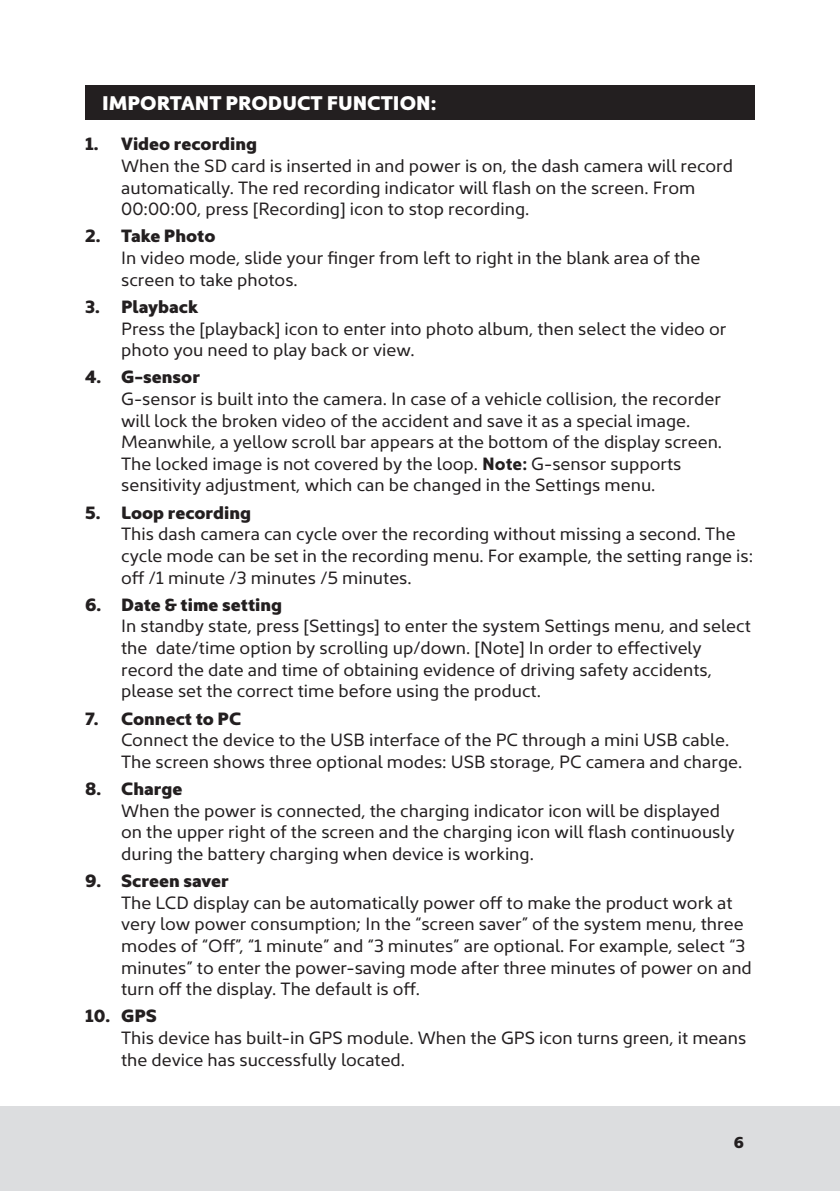
<style>
.page{position:relative;width:840px;height:1191px;background:#fff}
.page>*{position:absolute;margin:0;border:0;box-sizing:border-box;transform-origin:0 0}
.t1{font:900 20px "Kyrial Sans Pro";color:#fff}
.t2{font:18px/21.6px "Kyrial Sans Pro";color:#231f20}
.t3{font:900 16px "Kyrial Sans Pro";color:#231f20}
.s1{font-weight:900}
.s2{font-weight:700}
</style>
<div class="page">
<div style="left:0;top:1106px;width:839px;height:85px;background:#dcdddf"></div>
<div style="left:85px;top:85px;width:669px;height:35px;background:#231f20"></div>
<p class="t1" style="left:102px;top:87px;width:335px">IMPORTANT PRODUCT FUNCTION:</p>
<p class="t2" style="left:121px;top:132px;width:613px;text-indent:-36px"><span class="s1">1. Video recording<br></span>When the SD card is inserted in and power is on, the dash camera will record automatically. The red recording indicator will flash on the screen. From 00:00:00, press [Recording] icon to stop recording.</p>
<p class="t2" style="left:121px;top:224px;width:580px;text-indent:-36px"><span class="s1">2. Take Photo<br></span>In video mode, slide your finger from left to right in the blank area of the screen to take photos.</p>
<p class="t2" style="left:121px;top:295px;width:606px;text-indent:-36px"><span class="s1">3. Playback<br></span>Press the [playback] icon to enter into photo album, then select the video or photo you need to play back or view.</p>
<p class="t2" style="left:121px;top:365px;width:602px;text-indent:-36px"><span class="s1">4. G-sensor<br></span>G-sensor is built into the camera. In case of a vehicle collision, the recorder will lock the broken video of the accident and save it as a special image.<br>Meanwhile, a yellow scroll bar appears at the bottom of the display screen.<br>The locked image is not covered by the loop. <span class="s2">Note:</span> G-sensor supports sensitivity adjustment, which can be changed in the Settings menu.</p>
<p class="t2" style="left:121px;top:501px;width:633px;text-indent:-36px"><span class="s1">5. Loop recording<br></span>This dash camera can cycle over the recording without missing a second. The cycle mode can be set in the recording menu. For example, the setting range is: off /1 minute /3 minutes /5 minutes.</p>
<p class="t2" style="left:121px;top:593px;width:630px;text-indent:-36px"><span class="s1">6. Date &amp; time setting<br></span>In standby state, press [Settings] to enter the system Settings menu, and select the date/time option by scrolling up/down. [Note] In order to effectively record the date and time of obtaining evidence of driving safety accidents, please set the correct time before using the product.</p>
<p class="t2" style="left:121px;top:706px;width:622px;text-indent:-36px"><span class="s1">7. Connect to PC<br></span>Connect the device to the USB interface of the PC through a mini USB cable.<br>The screen shows three optional modes: USB storage, PC camera and charge.</p>
<p class="t2" style="left:121px;top:777px;width:614px;text-indent:-36px"><span class="s1">8. Charge<br></span>When the power is connected, the charging indicator icon will be displayed on the upper right of the screen and the charging icon will flash continuously during the battery charging when device is working.</p>
<p class="t2" style="left:121px;top:869px;width:632px;text-indent:-36px"><span class="s1">9. Screen saver<br></span>The LCD display can be automatically power off to make the product work at very low power consumption; In the “screen saver” of the system menu, three modes of “Off”, “1 minute” and “3 minutes” are optional. For example, select “3 minutes” to enter the power-saving mode after three minutes of power on and turn off the display. The default is off.</p>
<p class="t2" style="left:121px;top:1004px;width:626px;text-indent:-36px"><span class="s1">10. GPS<br></span>This device has built-in GPS module. When the GPS icon turns green, it means the device has successfully located.</p>
<p class="t3" style="left:733px;top:1130px;width:12px">6</p>
</div>
